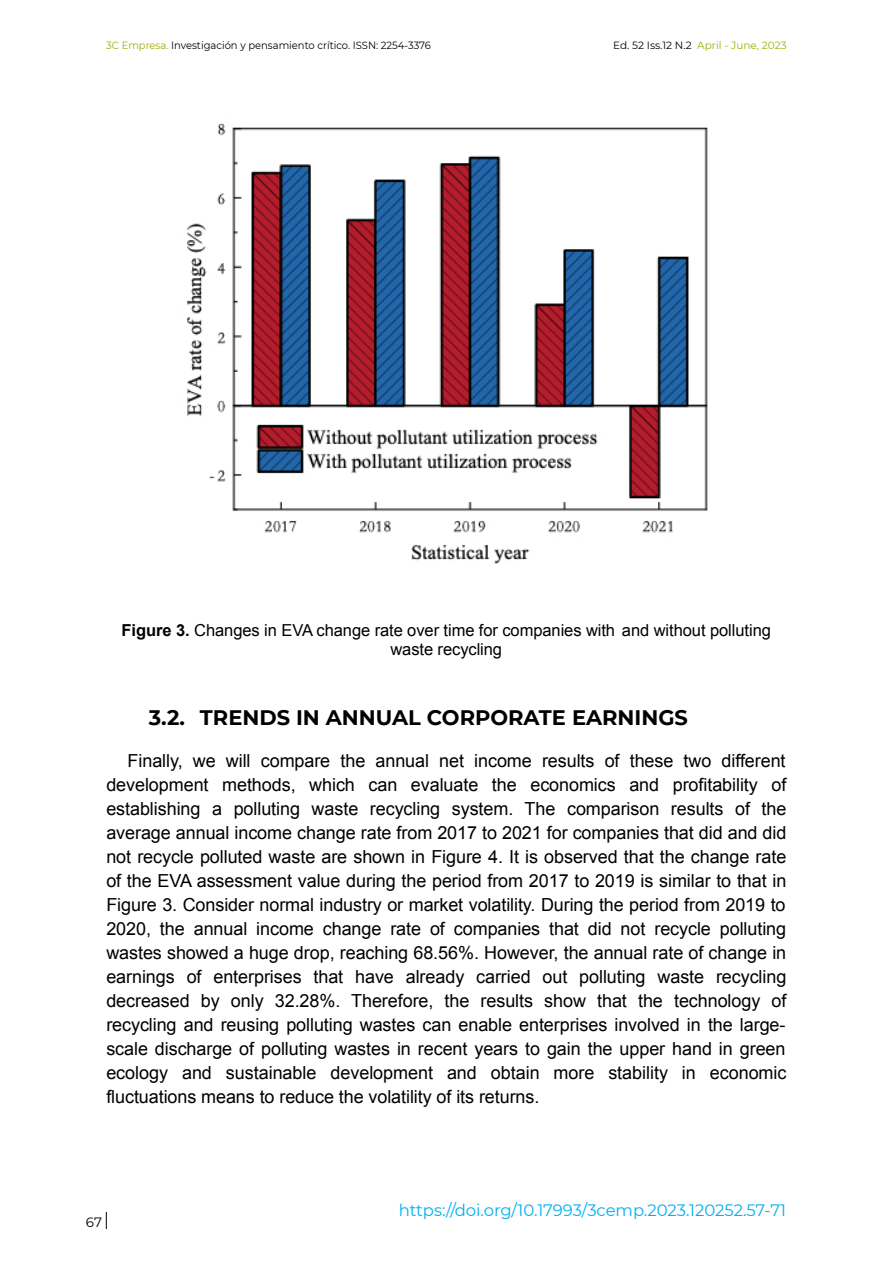
<style>
.page{position:relative;width:893px;height:1263px;background:#fff}
.page>*{position:absolute;margin:0;border:0;box-sizing:border-box;transform-origin:0 0}
.t1{font:700 21px "Montserrat";color:#000}
.t2{font:18px/24px "Arial";letter-spacing:-.005em;color:#000;text-align:justify}
.t3{font:16.5px/19.8px "Arial";letter-spacing:-.005em;color:#000;text-align:center}
.t4{font:16.5px "Montserrat";letter-spacing:-.005em;color:#00b0f0}
.t5{font:13.5px "Montserrat";color:#000}
.t6{font:10.5px "Montserrat";color:#000;scale:.95 1}
.t7{font:10.5px "Montserrat";color:#a3ad03}
.s1{color:#a3ad03}
.s2{color:#000}
.s3{font-weight:700}
</style>
<div class="page">
<img style="left:187px;top:123px;width:521px;height:441px">
<svg style="left:106px;top:1212px;width:1px;height:17px"></svg>
<p class="t6" style="left:106px;top:38px;width:343px"><span class="s1">3C Empresa.</span> Investigación y pensamiento crítico. ISSN: 2254-3376</p>
<p class="t7" style="left:613px;top:38px;width:175px"><span class="s2">Ed. 52 Iss.12 N.2</span> April - June, 2023</p>
<p class="t3" style="left:122px;top:620px;width:651px"><span class="s3">Figure 3.</span> Changes in EVA change rate over time for companies with and without polluting waste recycling</p>
<p class="t1" style="left:149px;top:702px;width:541px">3.2. TRENDS IN ANNUAL CORPORATE EARNINGS</p>
<p class="t2" style="left:106px;top:749px;width:682px;text-indent:21px">Finally, we will compare the annual net income results of these two different development methods, which can evaluate the economics and profitability of establishing a polluting waste recycling system. The comparison results of the average annual income change rate from 2017 to 2021 for companies that did and did not recycle polluted waste are shown in Figure 4. It is observed that the change rate of the EVA assessment value during the period from 2017 to 2019 is similar to that in Figure 3. Consider normal industry or market volatility. During the period from 2019 to 2020, the annual income change rate of companies that did not recycle polluting wastes showed a huge drop, reaching 68.56%. However, the annual rate of change in earnings of enterprises that have already carried out polluting waste recycling decreased by only 32.28%. Therefore, the results show that the technology of recycling and reusing polluting wastes can enable enterprises involved in the large&shy;scale discharge of polluting wastes in recent years to gain the upper hand in green ecology and sustainable development and obtain more stability in economic fluctuations means to reduce the volatility of its returns.</p>
<p class="t5" style="left:86px;top:1213px;width:18px">67</p>
<p class="t4" style="left:399px;top:1199px;width:389px">https://doi.org/10.17993/3cemp.2023.120252.57-71</p>
</div>
